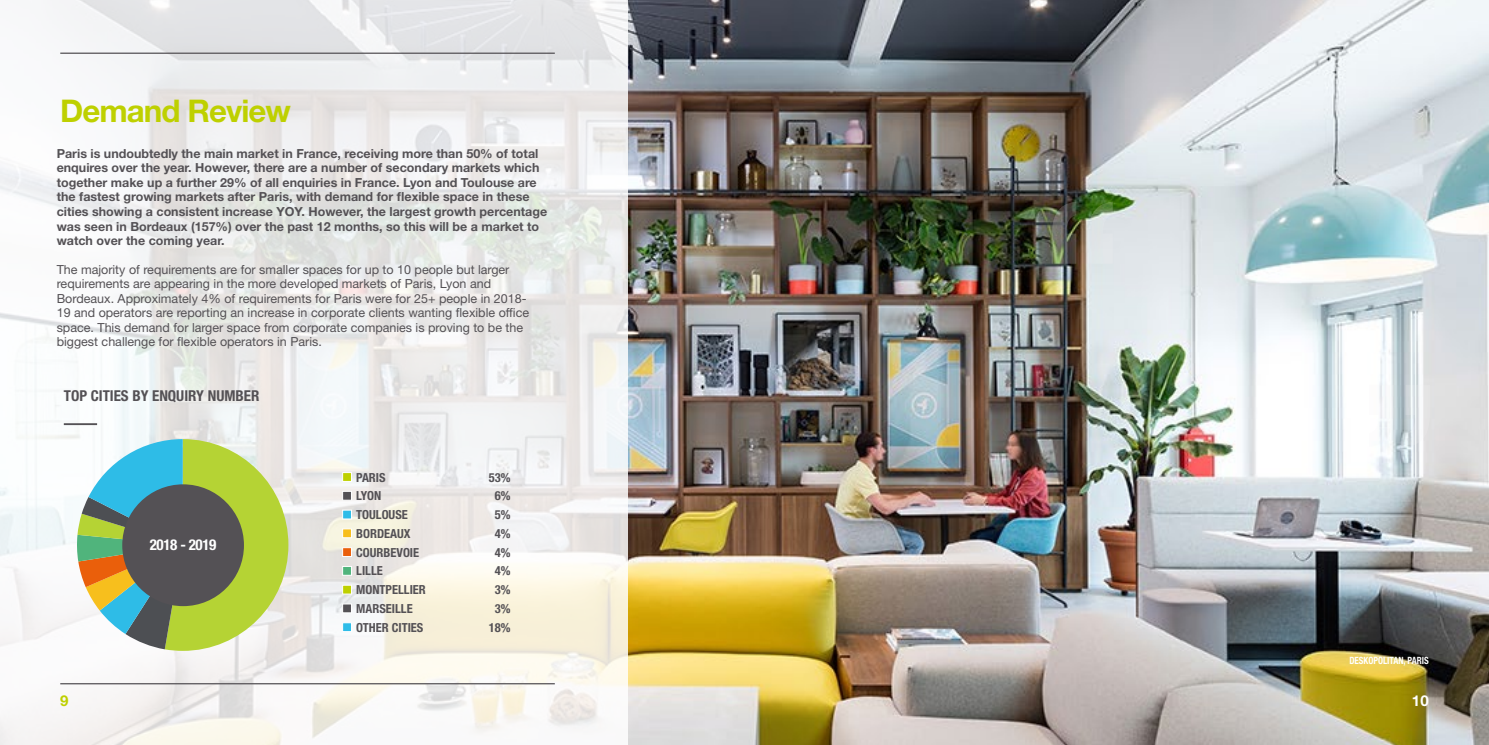
<style>
.page{position:relative;width:1489px;height:745px;background:#fff}
.page>*{position:absolute;margin:0;border:0;box-sizing:border-box;transform-origin:0 0}
.t1{font:700 31.25px "Helvetica Neue LT Std";letter-spacing:-.03em;color:#bed000}
.t2{font:700 condensed 15px "Helvetica Neue LT Std";color:#545155}
.t3{font:700 condensed 15px "Helvetica Neue LT Std";letter-spacing:-.025em;color:#fff}
.t4{font:700 15px "Helvetica Neue LT Std";color:#fff}
.t5{font:700 15px "Helvetica Neue LT Std";color:#bed000}
.t6{font:700 12.5px/14.5px "Helvetica Neue LT Std";color:#545155}
.t7{font:12.5px/14.5px "Helvetica Neue LT Std";color:#545155}
.t8{font:700 condensed 12.5px "Helvetica Neue LT Std";color:#545155}
.t9{font:700 condensed 10px "Helvetica Neue LT Std";color:#fff;scale:.9 1}
</style>
<div class="page">
<img style="left:627px;top:0;width:861px;height:744px">
<svg style="left:0;top:0;width:627px;height:744px"></svg>
<hr style="left:60px;top:53px;width:495px;height:1px;background:#545155">
<hr style="left:60px;top:682px;width:495px;height:2px;background:#545155">
<img style="left:1051px;top:201px;width:61px;height:62px">
<svg style="left:1368px;top:384px;width:61px;height:62px"></svg>
<div style="left:342px;top:472px;width:9px;height:9px;background:#bed000;border:1px solid #fff"></div>
<div style="left:342px;top:491px;width:9px;height:9px;background:#545155;border:1px solid #fff"></div>
<div style="left:342px;top:509px;width:9px;height:10px;background:#2ebce8;border:1px solid #fff"></div>
<div style="left:342px;top:528px;width:9px;height:9px;background:#f7be1d;border:1px solid #fff"></div>
<div style="left:342px;top:547px;width:9px;height:9px;background:#ea5f0b;border:1px solid #fff"></div>
<div style="left:342px;top:566px;width:9px;height:9px;background:#50b47c;border:1px solid #fff"></div>
<div style="left:342px;top:584px;width:9px;height:10px;background:#bed000;border:1px solid #fff"></div>
<div style="left:342px;top:603px;width:9px;height:9px;background:#545155;border:1px solid #fff"></div>
<div style="left:342px;top:622px;width:9px;height:9px;background:#2ebce8;border:1px solid #fff"></div>
<hr style="left:64px;top:423px;width:33px;height:2px;background:#545155">
<svg style="left:77px;top:439px;width:211px;height:211px"></svg>
<div style="left:122px;top:484px;width:122px;height:121px;background:#545155;border-radius:50%"></div>
<h1 class="t1" style="left:60px;top:91px;width:232px">Demand Review</h1>
<p class="t6" style="left:57px;top:146px;width:492px">Paris is undoubtedly the main market in France, receiving more than 50% of total enquires over the year. However, there are a number of secondary markets which together make up a further 29% of all enquiries in France. Lyon and Toulouse are the fastest growing markets after Paris, with demand for flexible space in these cities showing a consistent increase YOY. However, the largest growth percentage was seen in Bordeaux (157%) over the past 12 months, so this will be a market to watch over the coming year.</p>
<p class="t7" style="left:57px;top:262px;width:474px">The majority of requirements are for smaller spaces for up to 10 people but larger requirements are appearing in the more developed markets of Paris, Lyon and Bordeaux. Approximately 4% of requirements for Paris were for 25+ people in 2018- 19 and operators are reporting an increase in corporate clients wanting flexible office space. This demand for larger space from corporate companies is proving to be the biggest challenge for flexible operators in Paris.</p>
<p class="t2" style="left:64px;top:386px;width:197px">TOP CITIES BY ENQUIRY NUMBER</p>
<p class="t3" style="left:150px;top:535px;width:68px">2018 - 2019</p>
<p class="t8" style="left:356px;top:469px;width:31px">PARIS</p>
<p class="t8" style="left:489px;top:469px;width:23px">53%</p>
<p class="t8" style="left:356px;top:488px;width:27px">LYON</p>
<p class="t8" style="left:495px;top:488px;width:17px">6%</p>
<p class="t8" style="left:356px;top:506px;width:53px">TOULOUSE</p>
<p class="t8" style="left:495px;top:506px;width:17px">5%</p>
<p class="t8" style="left:356px;top:525px;width:56px">BORDEAUX</p>
<p class="t8" style="left:495px;top:525px;width:17px">4%</p>
<p class="t8" style="left:356px;top:544px;width:64px">COURBEVOIE</p>
<p class="t8" style="left:495px;top:544px;width:17px">4%</p>
<p class="t8" style="left:356px;top:563px;width:28px">LILLE</p>
<p class="t8" style="left:495px;top:563px;width:17px">4%</p>
<p class="t8" style="left:356px;top:581px;width:71px">MONTPELLIER</p>
<p class="t8" style="left:495px;top:581px;width:17px">3%</p>
<p class="t8" style="left:356px;top:600px;width:58px">MARSEILLE</p>
<p class="t8" style="left:495px;top:600px;width:17px">3%</p>
<p class="t8" style="left:356px;top:619px;width:69px">OTHER CITIES</p>
<p class="t8" style="left:489px;top:619px;width:23px">18%</p>
<p class="t9" style="left:1349px;top:653px;width:90px">DESKOPOLITAN, PARIS</p>
<p class="t5" style="left:60px;top:691px;width:10px">9</p>
<p class="t4" style="left:1411px;top:691px;width:18px">10</p>
</div>
